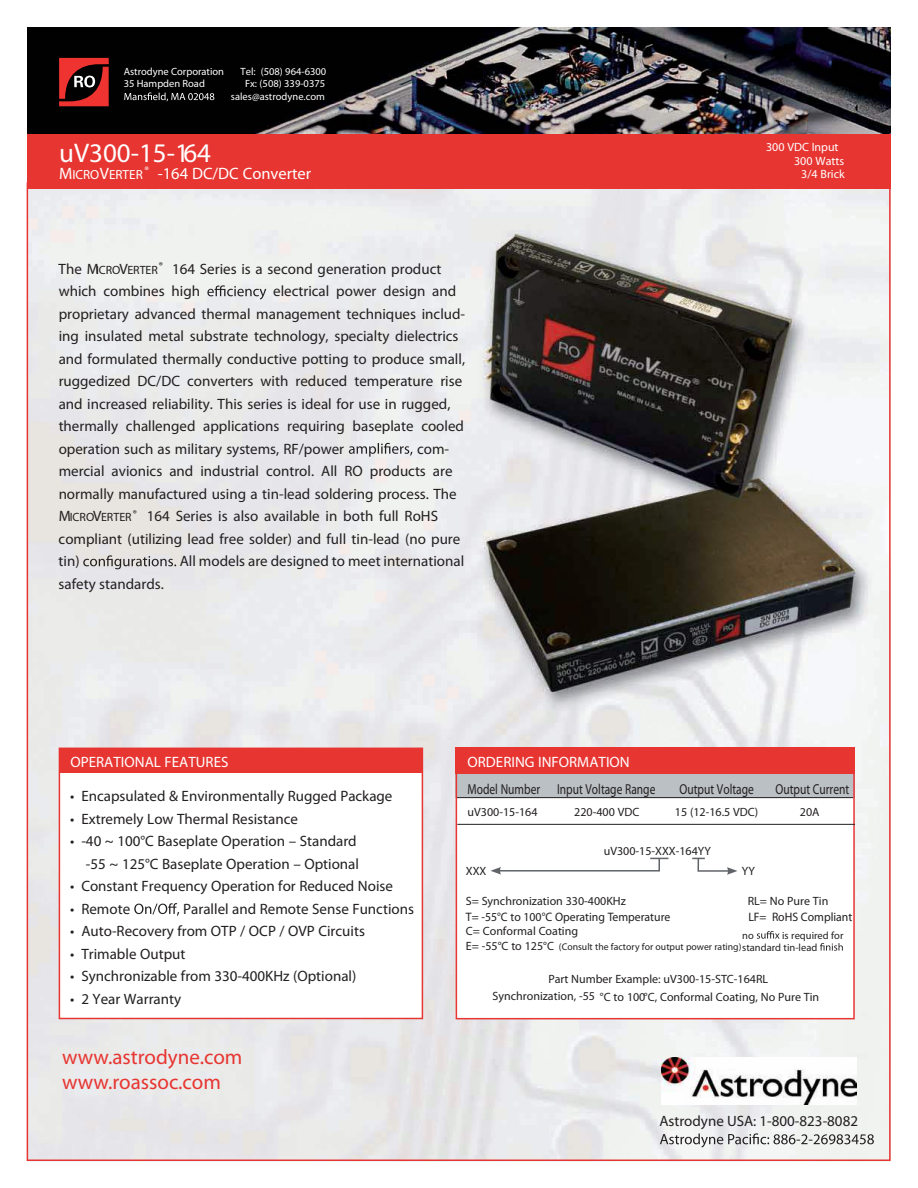
<style>
.page{position:relative;width:918px;height:1188px;background:#fff}
.page>*{position:absolute;margin:0;border:0;box-sizing:border-box;transform-origin:0 0}
.t1{font:900 expanded 27px "Swiss 721 BT";color:#fff}
.t2{font:21px/25.2px "Myriad Pro";color:#e73531}
.t3{font:900 condensed 16.5px "Swiss 721 BT";color:#fff}
.t4{font:condensed 15px/22.5px "Swiss 721 BT";color:#221f1f}
.t5{font:900 condensed 15px "Swiss 721 BT";color:#fff}
.t6{font:15px "Myriad Pro";color:#221f1f}
.t7{font:700 condensed 14.4px "Swiss 721 BT";color:#221f1f;scale:.79 1}
.t8{font:condensed 12.3px "Swiss 721 BT";color:#221f1f;scale:.96 1}
.t9{font:condensed 12px/18px "Swiss 721 BT";color:#221f1f;text-align:center}
.t10{font:900 12px "Swiss 721 BT";color:#fff}
.t11{font:700 condensed 12px "Swiss 721 BT";color:#221f1f}
.t12{font:condensed 10.5px/12.6px "Swiss 721 BT";color:#fff;text-align:right}
.t13{font:italic condensed 10.5px "Swiss 721 BT";color:#221f1f}
.t14{font:condensed 9.75px "Swiss 721 BT";color:#221f1f}
.s1{font-size:13.2px}
.s2{font-size:12px}
.s3{font-style:italic;font-size:10.5px}
.s4{font-weight:700}
.s5{font-weight:300}
</style>
<div class="page">
<img style="left:27px;top:27px;width:864px;height:1135px">
<div style="left:27px;top:134px;width:864px;height:54px;background:#e73531"></div>
<svg style="left:59px;top:58px;width:50px;height:48px;background:#962b29"></svg>
<svg style="left:207px;top:285px;width:59px;height:14px"></svg>
<svg style="left:349px;top:443px;width:63px;height:14px"></svg>
<svg style="left:83px;top:555px;width:93px;height:14px"></svg>
<div style="left:59px;top:748px;width:363px;height:270px;background:#fff"></div>
<div style="left:59px;top:748px;width:364px;height:271px;border:2px solid #e73531"></div>
<div style="left:59px;top:749px;width:363px;height:24px;background:#e73531"></div>
<svg style="left:134px;top:903px;width:45px;height:13px"></svg>
<div style="left:457px;top:780px;width:398px;height:239px;background:#fff"></div>
<svg style="left:490px;top:857px;width:179px;height:18px"></svg>
<svg style="left:692px;top:857px;width:45px;height:18px"></svg>
<div style="left:456px;top:747px;width:399px;height:27px;background:#e73531"></div>
<svg style="left:757px;top:931px;width:23px;height:8px"></svg>
<svg style="left:820px;top:943px;width:23px;height:8px"></svg>
<div style="left:456px;top:774px;width:399px;height:24px;background:#bbc0c5"></div>
<hr style="left:457px;top:797px;width:396px;height:1px;background:#221f1f">
<div style="left:456px;top:751px;width:399px;height:268px;border:2px solid #e73531"></div>
<hr style="left:457px;top:824px;width:398px;height:1px;background:#221f1f">
<svg style="left:660px;top:1133px;width:214px;height:14px"></svg>
<img style="left:662px;top:1058px;width:194px;height:47px">
<svg style="left:124px;top:92px;width:90px;height:9px"></svg>
<p class="t12" style="left:124px;top:66px;width:102px">Astrodyne Corporation</p>
<p class="t12" style="left:241px;top:66px;width:87px">Tel: (508) 964-6300</p>
<p class="t12" style="left:124px;top:79px;width:83px">35 Hampden Road</p>
<p class="t12" style="left:231px;top:79px;width:96px">Fx: (508) 339-0375 sales@astrodyne.com</p>
<h1 class="t1" style="left:59px;top:137px;width:153px">uV300-15-164</h1>
<p class="t3" style="left:59px;top:164px;width:254px">M<span class="s1">ICRO</span>V<span class="s1">ERTER</span> <sup>®</sup> -164 DC/DC Converter</p>
<p class="t4" style="left:59px;top:259px;width:384px">The M<span class="s2">ICRO</span>V<span class="s2">ERTER</span><sup>®</sup> 164 Series is a second generation product which combines high</p>
<p class="t4" style="left:59px;top:281px;width:408px;text-indent:215px">electrical power design and proprietary advanced thermal management techniques includ&shy;ing insulated metal substrate technology, specialty dielectrics and formulated thermally conductive potting to produce small, ruggedized DC/DC converters with reduced temperature rise and increased reliability. This series is ideal for use in rugged, thermally challenged applications requiring baseplate cooled operation such as military systems, RF/power</p>
<p class="t4" style="left:59px;top:439px;width:403px;text-indent:358px">com&shy;mercial avionics and industrial control. All RO products are normally manufactured using a tin-lead soldering process. The M<span class="s2">ICRO</span>V<span class="s2">ERTER</span><sup>®</sup> 164 Series is also available in both full RoHS compliant (utilizing lead free solder) and full tin-lead (no pure tin)</p>
<p class="t4" style="left:180px;top:551px;width:286px">All models are designed to meet international</p>
<p class="t4" style="left:59px;top:574px;width:107px">safety standards.</p>
<p class="t10" style="left:766px;top:143px;width:74px">300 VDC Input</p>
<p class="t10" style="left:794px;top:156px;width:52px">300 Watts</p>
<p class="t10" style="left:801px;top:170px;width:45px">3/4 Brick</p>
<p class="t5" style="left:71px;top:753px;width:159px">OPERATIONAL FEATURES</p>
<p class="t4" style="left:70px;top:785px;width:324px">• Encapsulated &amp; Environmentally Rugged Package</p>
<p class="t4" style="left:70px;top:807px;width:229px">• Extremely Low Thermal Resistance</p>
<p class="t4" style="left:70px;top:830px;width:290px;text-align:right">• -40 ~ 100°C Baseplate Operation – Standard -55 ~ 125°C Baseplate Operation – Optional</p>
<p class="t4" style="left:70px;top:875px;width:324px">• Constant Frequency Operation for Reduced Noise</p>
<p class="t4" style="left:70px;top:897px;width:62px">• Remote</p>
<p class="t4" style="left:183px;top:899px;width:232px">Parallel and Remote Sense Functions</p>
<p class="t4" style="left:70px;top:920px;width:296px">• Auto-Recovery from OTP / OCP / OVP Circuits</p>
<p class="t4" style="left:70px;top:942px;width:117px">• Trimable Output</p>
<p class="t4" style="left:70px;top:965px;width:288px">• Synchronizable from 330-400KHz (Optional)</p>
<p class="t4" style="left:70px;top:987px;width:113px">• 2 Year Warranty</p>
<h2 class="t2" style="left:62px;top:1046px;width:182px">www.astrodyne.com www.roassoc.com</h2>
<p class="t5" style="left:468px;top:753px;width:164px">ORDERING INFORMATION</p>
<p class="t7" style="left:468px;top:784px;width:239px">Model Number Input Voltage Range</p>
<p class="t7" style="left:680px;top:784px;width:96px">Output Voltage</p>
<p class="t7" style="left:776px;top:784px;width:95px">Output Current</p>
<p class="t9" style="left:468px;top:804px;width:71px">uV300-15-164</p>
<p class="t9" style="left:574px;top:804px;width:67px">220-400 VDC</p>
<p class="t9" style="left:675px;top:804px;width:85px">15 (12-16.5 VDC)</p>
<p class="t9" style="left:800px;top:804px;width:21px">20A</p>
<p class="t11" style="left:604px;top:846px;width:109px">uV300-15-XXX-164YY</p>
<p class="t11" style="left:466px;top:867px;width:22px">XXX</p>
<p class="t11" style="left:742px;top:867px;width:14px">YY</p>
<p class="t9" style="left:466px;top:893px;width:162px">S= Synchronization 330-400KHz</p>
<p class="t9" style="left:748px;top:893px;width:82px">RL= No Pure Tin</p>
<p class="t8" style="left:466px;top:912px;width:215px">T= -55°C to 100°C Operating Temperature</p>
<p class="t8" style="left:748px;top:912px;width:110px">LF= RoHS Compliant</p>
<p class="t9" style="left:466px;top:923px;width:114px">C= Conformal Coating</p>
<p class="t14" style="left:466px;top:943px;width:353px"><span class="s2">E= -55°C to 125°C</span> (Consult the factory for output power rating)<span class="s3">standard tin-lead</span></p>
<p class="t9" style="left:493px;top:971px;width:328px"><span class="s4">Part Number Example: uV300-15-STC-164RL<br></span>Synchronization, -55 <span class="s5">°</span>C to 100<span class="s5">°</span>C, Conformal Coating, No Pure Tin</p>
<p class="t13" style="left:742px;top:931px;width:13px">no</p>
<p class="t13" style="left:782px;top:931px;width:63px">is required for</p>
<p class="t6" style="left:659px;top:1116px;width:200px">Astrodyne USA: 1-800-823-8082</p>
</div>
